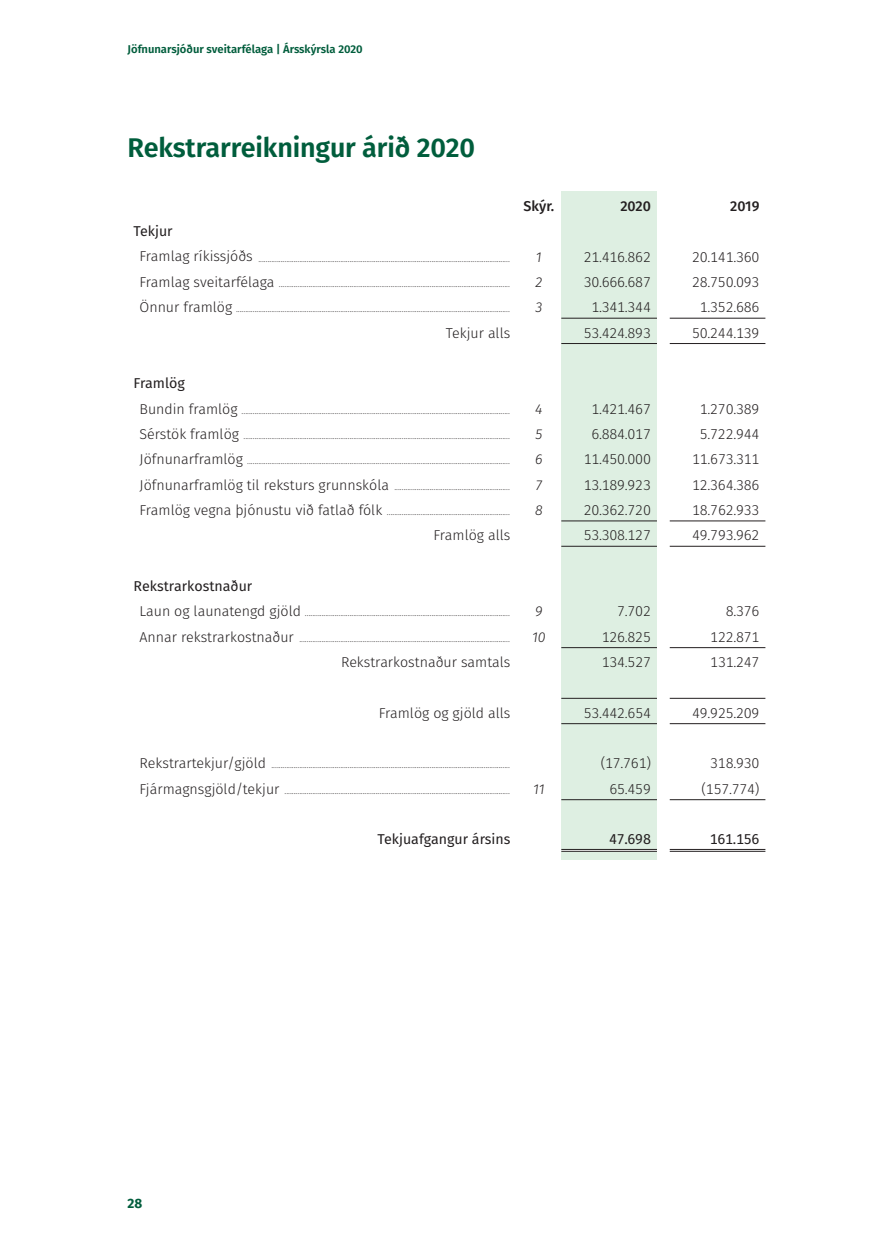
<style>
.page{position:relative;width:893px;height:1251px;background:#fff}
.page>*{position:absolute;margin:0;border:0;box-sizing:border-box;transform-origin:0 0}
.t1{font:600 27px "Fira GO";letter-spacing:-.005em;color:#005d3c}
.t2{font:300 14.25px "Fira GO";letter-spacing:-.02em;color:#231f20}
.t3{font:300 14.25px "Fira GO";color:#231f20}
.t4{font:14.25px "Fira GO";color:#231f20}
.t5{font:500 14.25px "Fira GO";color:#231f20}
.t6{font:italic 300 14.25px "Fira GO";color:#231f20}
.t7{font:700 13.5px "Fira GO";color:#005d3c}
.t8{font:600 11.25px "Fira GO";color:#005d3c}
.t9{font:300 9px "Fira GO";color:#231f20}
.s1{font-size:14.25px}
</style>
<div class="page">
<div style="left:561px;top:191px;width:96px;height:668px;background:#deefe2"></div>
<hr style="left:670px;top:318px;width:95px;height:1px;background:#231f20">
<hr style="left:670px;top:343px;width:95px;height:1px;background:#231f20">
<hr style="left:670px;top:849px;width:95px;height:1px;background:#231f20">
<hr style="left:670px;top:850px;width:95px;height:1px;background:#231f20">
<hr style="left:561px;top:318px;width:96px;height:1px;background:#231f20">
<hr style="left:561px;top:343px;width:96px;height:1px;background:#231f20">
<hr style="left:561px;top:520px;width:96px;height:1px;background:#231f20">
<hr style="left:561px;top:546px;width:96px;height:1px;background:#231f20">
<hr style="left:670px;top:520px;width:95px;height:1px;background:#231f20">
<hr style="left:670px;top:546px;width:95px;height:1px;background:#231f20">
<hr style="left:561px;top:647px;width:96px;height:1px;background:#231f20">
<hr style="left:670px;top:647px;width:95px;height:1px;background:#231f20">
<hr style="left:561px;top:698px;width:96px;height:1px;background:#231f20">
<hr style="left:561px;top:723px;width:96px;height:1px;background:#231f20">
<hr style="left:670px;top:698px;width:95px;height:1px;background:#231f20">
<hr style="left:670px;top:723px;width:95px;height:1px;background:#231f20">
<hr style="left:561px;top:799px;width:96px;height:1px;background:#231f20">
<hr style="left:670px;top:799px;width:95px;height:1px;background:#231f20">
<hr style="left:561px;top:849px;width:96px;height:1px;background:#231f20">
<hr style="left:561px;top:850px;width:96px;height:1px;background:#231f20">
<p class="t8" style="left:128px;top:43px;width:237px">Jöfnunarsjóður sveitarfélaga | Ársskýrsla 2020</p>
<h1 class="t1" style="left:128px;top:132px;width:349px">Rekstrarreikningur árið 2020</h1>
<h2 class="t5" style="left:524px;top:197px;width:32px">Skýr.</h2>
<h2 class="t5" style="left:620px;top:197px;width:32px">2020</h2>
<h2 class="t5" style="left:730px;top:197px;width:31px">2019</h2>
<h2 class="t4" style="left:134px;top:223px;width:41px">Tekjur</h2>
<p class="t9" style="left:140px;top:253px;width:372px"><span class="s1">Framlag ríkissjóðs</span> .......................................................................................................................................</p>
<h2 class="t6" style="left:536px;top:248px;width:7px">1</h2>
<h2 class="t2" style="left:584px;top:248px;width:69px">21.416.862</h2>
<h2 class="t2" style="left:692px;top:248px;width:69px">20.141.360</h2>
<p class="t9" style="left:140px;top:278px;width:372px"><span class="s1">Framlag sveitarfélaga</span> ............................................................................................................................</p>
<h2 class="t6" style="left:535px;top:273px;width:8px">2</h2>
<h2 class="t2" style="left:584px;top:273px;width:69px">30.666.687</h2>
<h2 class="t2" style="left:692px;top:273px;width:69px">28.750.093</h2>
<p class="t9" style="left:140px;top:304px;width:372px"><span class="s1">Önnur framlög</span> ...................................................................................................................................................</p>
<h2 class="t6" style="left:535px;top:299px;width:8px">3</h2>
<h2 class="t2" style="left:591px;top:299px;width:61px">1.341.344</h2>
<h2 class="t2" style="left:700px;top:299px;width:61px">1.352.686</h2>
<h2 class="t3" style="left:446px;top:324px;width:66px">Tekjur alls</h2>
<h2 class="t2" style="left:584px;top:324px;width:69px">53.424.893</h2>
<h2 class="t2" style="left:692px;top:324px;width:69px">50.244.139</h2>
<h2 class="t4" style="left:134px;top:375px;width:53px">Framlög</h2>
<p class="t9" style="left:140px;top:405px;width:372px"><span class="s1">Bundin framlög</span> ................................................................................................................................................</p>
<h2 class="t6" style="left:535px;top:400px;width:9px">4</h2>
<h2 class="t2" style="left:591px;top:400px;width:61px">1.421.467</h2>
<h2 class="t2" style="left:700px;top:400px;width:61px">1.270.389</h2>
<p class="t9" style="left:140px;top:430px;width:372px"><span class="s1">Sérstök framlög</span> ...............................................................................................................................................</p>
<h2 class="t6" style="left:535px;top:425px;width:8px">5</h2>
<h2 class="t2" style="left:591px;top:425px;width:61px">6.884.017</h2>
<h2 class="t2" style="left:700px;top:425px;width:61px">5.722.944</h2>
<p class="t9" style="left:140px;top:456px;width:372px"><span class="s1">Jöfnunarframlög</span> .............................................................................................................................................</p>
<h2 class="t6" style="left:535px;top:451px;width:9px">6</h2>
<h2 class="t2" style="left:584px;top:451px;width:69px">11.450.000</h2>
<h2 class="t2" style="left:692px;top:451px;width:69px">11.673.311</h2>
<p class="t9" style="left:140px;top:481px;width:372px"><span class="s1">Jöfnunarframlög til reksturs grunnskóla</span> ..............................................................</p>
<h2 class="t6" style="left:536px;top:476px;width:8px">7</h2>
<h2 class="t2" style="left:584px;top:476px;width:69px">13.189.923</h2>
<h2 class="t2" style="left:692px;top:476px;width:69px">12.364.386</h2>
<p class="t9" style="left:140px;top:506px;width:372px"><span class="s1">Framlög vegna þjónustu við fatlað fólk</span> ..................................................................</p>
<h2 class="t6" style="left:535px;top:501px;width:9px">8</h2>
<h2 class="t2" style="left:584px;top:501px;width:69px">20.362.720</h2>
<h2 class="t2" style="left:692px;top:501px;width:69px">18.762.933</h2>
<h2 class="t3" style="left:434px;top:527px;width:78px">Framlög alls</h2>
<h2 class="t2" style="left:584px;top:527px;width:69px">53.308.127</h2>
<h2 class="t2" style="left:692px;top:527px;width:69px">49.793.962</h2>
<h2 class="t4" style="left:134px;top:577px;width:120px">Rekstrarkostnaður</h2>
<p class="t9" style="left:140px;top:607px;width:372px"><span class="s1">Laun og launatengd gjöld</span> ..............................................................................................................</p>
<h2 class="t6" style="left:535px;top:603px;width:9px">9</h2>
<h2 class="t2" style="left:617px;top:603px;width:35px">7.702</h2>
<h2 class="t2" style="left:726px;top:603px;width:35px">8.376</h2>
<p class="t9" style="left:140px;top:633px;width:372px"><span class="s1">Annar rekstrarkostnaður</span> .................................................................................................................</p>
<h2 class="t6" style="left:532px;top:628px;width:15px">10</h2>
<h2 class="t2" style="left:602px;top:628px;width:51px">126.825</h2>
<h2 class="t2" style="left:710px;top:628px;width:51px">122.871</h2>
<h2 class="t3" style="left:341px;top:653px;width:171px">Rekstrarkostnaður samtals</h2>
<h2 class="t2" style="left:602px;top:653px;width:51px">134.527</h2>
<h2 class="t2" style="left:710px;top:653px;width:51px">131.247</h2>
<h2 class="t3" style="left:379px;top:704px;width:133px">Framlög og gjöld alls</h2>
<h2 class="t2" style="left:584px;top:704px;width:69px">53.442.654</h2>
<h2 class="t2" style="left:692px;top:704px;width:69px">49.925.209</h2>
<p class="t9" style="left:140px;top:759px;width:372px"><span class="s1">Rekstrartekjur/gjöld</span> ................................................................................................................................</p>
<h2 class="t2" style="left:601px;top:755px;width:52px">(17.761)</h2>
<h2 class="t2" style="left:710px;top:755px;width:51px">318.930</h2>
<p class="t9" style="left:140px;top:785px;width:372px"><span class="s1">Fjármagnsgjöld/tekjur</span> .........................................................................................................................</p>
<h2 class="t6" style="left:533px;top:780px;width:13px">11</h2>
<h2 class="t2" style="left:610px;top:780px;width:43px">65.459</h2>
<h2 class="t2" style="left:702px;top:780px;width:59px">(157.774)</h2>
<h2 class="t4" style="left:377px;top:830px;width:134px">Tekjuafgangur ársins</h2>
<h2 class="t4" style="left:609px;top:830px;width:43px">47.698</h2>
<h2 class="t4" style="left:710px;top:830px;width:51px">161.156</h2>
<h3 class="t7" style="left:128px;top:1195px;width:16px">28</h3>
</div>
